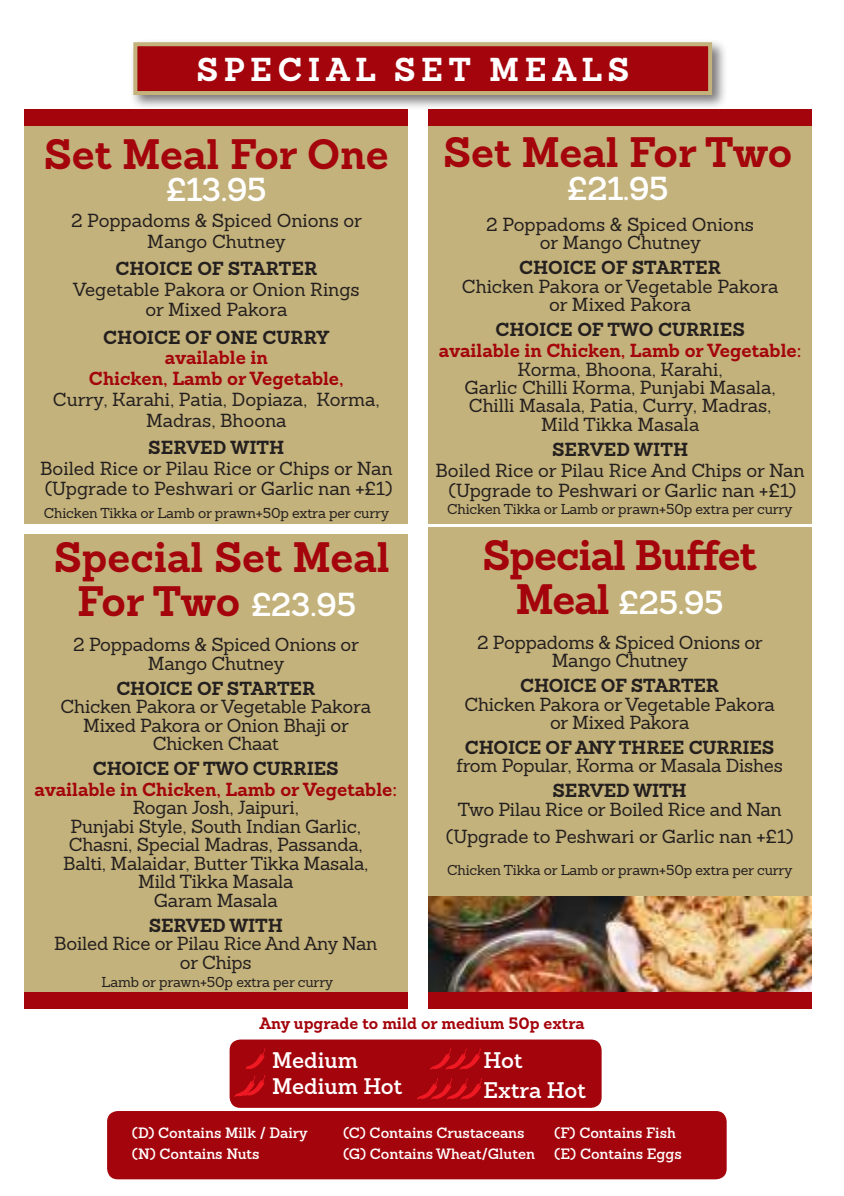
<style>
.page{position:relative;width:844px;height:1196px;background:#fff}
.page>*{position:absolute;margin:0;border:0;box-sizing:border-box;transform-origin:0 0}
.t1{font:700 41.4px/44px "Sanchez";letter-spacing:-.005em;color:#a4040b;text-align:center}
.t2{font:700 41.4px "Sanchez";letter-spacing:-.025em;color:#a4040b}
.t3{font:600 32.2px "Sanchez";letter-spacing:-.025em;color:#fff}
.t4{font:700 32.2px "Sanchez";letter-spacing:.17em;color:#fff}
.t5{font:600 22px/26.4px "Sanchez";color:#fff}
.t6{font:18.4px/18.4px "Sanchez";letter-spacing:-.01em;color:#241f1f;text-align:center}
.t7{font:700 18.4px "Sanchez";letter-spacing:-.01em;color:#241f1f}
.t8{font:700 18.4px/20.8px "Sanchez";color:#a4040b;text-align:center}
.t9{font:700 16px "Sanchez";color:#a4040b}
.t10{font:600 14.6px/21.2px "Sanchez";color:#fff}
.t11{font:14px "Sanchez";letter-spacing:-.01em;color:#241f1f}
.s1{font-weight:600;font-size:32.2px;color:#fff}
.s2{font-weight:700;font-size:41.4px;color:#a4040b}
</style>
<div class="page">
<div style="left:428px;top:526px;width:383px;height:467px;background:#c3b27b"></div>
<div style="left:25px;top:534px;width:383px;height:459px;background:#c3b27b"></div>
<div style="left:428px;top:118px;width:383px;height:406px;background:#c3b27b"></div>
<div style="left:25px;top:118px;width:383px;height:406px;background:#c3b27b"></div>
<div style="left:428px;top:109px;width:383px;height:17px;background:#a4040b"></div>
<div style="left:25px;top:109px;width:383px;height:17px;background:#a4040b"></div>
<img style="left:428px;top:896px;width:383px;height:95px">
<div style="left:428px;top:991px;width:383px;height:17px;background:#a4040b"></div>
<div style="left:25px;top:991px;width:383px;height:17px;background:#a4040b"></div>
<div style="left:130px;top:39px;width:597px;height:71px;background:#241f1f;opacity:.6"></div>
<div style="left:133px;top:42px;width:579px;height:53px;background:#a4040b;border:4px solid #c3b27b"></div>
<div style="left:106px;top:1109px;width:621px;height:70px;background:#a4040b;border-radius:11px"></div>
<div style="left:105px;top:1109px;width:623px;height:71px;border:2px solid #fff;border-radius:11px"></div>
<div style="left:229px;top:1038px;width:373px;height:70px;background:#a4040b;border-radius:11px"></div>
<div style="left:228px;top:1037px;width:375px;height:72px;border:2px solid #fff;border-radius:11px"></div>
<svg style="left:430px;top:1048px;width:51px;height:21px"></svg>
<svg style="left:417px;top:1078px;width:65px;height:21px"></svg>
<svg style="left:234px;top:1048px;width:31px;height:48px"></svg>
<h2 class="t4" style="left:196px;top:48px;width:434px">SPECIAL SET MEALS</h2>
<h1 class="t1" style="left:44px;top:132px;width:346px">Set Meal For One</h1>
<h2 class="t3" style="left:166px;top:168px;width:103px">£13.95</h2>
<p class="t6" style="left:71px;top:209px;width:292px;line-height:20.8px">2 Poppadoms &amp; Spiced Onions or<br>Mango Chutney</p>
<p class="t7" style="left:115px;top:255px;width:203px">CHOICE OF STARTER</p>
<p class="t6" style="left:73px;top:278px;width:288px;line-height:20.8px">Vegetable Pakora or Onion Rings or Mixed Pakora</p>
<p class="t7" style="left:103px;top:324px;width:228px">CHOICE OF ONE CURRY</p>
<p class="t8" style="left:89px;top:347px;width:256px">available in<br>Chicken, Lamb or Vegetable,</p>
<p class="t6" style="left:53px;top:388px;width:328px;line-height:20.8px">Curry, Karahi, Patia, Dopiaza, Korma,<br>Madras, Bhoona</p>
<p class="t7" style="left:148px;top:434px;width:138px">SERVED WITH</p>
<p class="t6" style="left:40px;top:457px;width:354px;line-height:20.8px;text-align:left">Boiled Rice or Pilau Rice or Chips or Nan (Upgrade to Peshwari or Garlic nan +£1)</p>
<p class="t11" style="left:44px;top:504px;width:347px">Chicken Tikka or Lamb or prawn+50p extra per curry</p>
<h1 class="t1" style="left:443px;top:130px;width:351px">Set Meal For Two</h1>
<h2 class="t3" style="left:567px;top:166px;width:103px">£21.95</h2>
<p class="t6" style="left:486px;top:215px;width:269px">2 Poppadoms &amp; Spiced Onions or Mango Chutney</p>
<p class="t7" style="left:519px;top:255px;width:203px">CHOICE OF STARTER</p>
<p class="t6" style="left:462px;top:277px;width:318px">Chicken Pakora or Vegetable Pakora or Mixed Pakora</p>
<p class="t7" style="left:495px;top:317px;width:251px">CHOICE OF TWO CURRIES</p>
<p class="t8" style="left:439px;top:340px;width:364px">available in Chicken, Lamb or Vegetable:</p>
<p class="t6" style="left:464px;top:359px;width:312px">Korma, Bhoona, Karahi,<br>Garlic Chilli Korma, Punjabi Masala,<br>Chilli Masala, Patia, Curry, Madras,<br>Mild Tikka Masala</p>
<p class="t7" style="left:552px;top:436px;width:138px">SERVED WITH</p>
<p class="t6" style="left:435px;top:459px;width:371px;line-height:20.8px">Boiled Rice or Pilau Rice And Chips or Nan (Upgrade to Peshwari or Garlic nan +£1)</p>
<p class="t11" style="left:447px;top:500px;width:347px">Chicken Tikka or Lamb or prawn+50p extra per curry</p>
<h1 class="t1" style="left:54px;top:534px;width:337px">Special Set Meal<br>For Two <span class="s1">£23.95</span></h1>
<h1 class="t2" style="left:482px;top:527px;width:276px">Special Buffet</h1>
<h2 class="t3" style="left:515px;top:581px;width:210px"><span class="s2">Meal</span> £25.95</h2>
<p class="t6" style="left:73px;top:635px;width:287px">2 Poppadoms &amp; Spiced Onions or<br>Mango Chutney</p>
<p class="t7" style="left:116px;top:675px;width:200px">CHOICE OF STARTER</p>
<p class="t6" style="left:61px;top:697px;width:312px">Chicken Pakora or Vegetable Pakora<br>Mixed Pakora or Onion Bhaji or<br>Chicken Chaat</p>
<p class="t7" style="left:93px;top:755px;width:247px">CHOICE OF TWO CURRIES</p>
<p class="t8" style="left:35px;top:778px;width:364px">available in Chicken, Lamb or Vegetable:</p>
<p class="t6" style="left:63px;top:798px;width:307px">Rogan Josh, Jaipuri,<br>Punjabi Style, South Indian Garlic,<br>Chasni, Special Madras, Passanda,<br>Balti, Malaidar, Butter Tikka Masala,<br>Mild Tikka Masala<br>Garam Masala</p>
<p class="t7" style="left:149px;top:912px;width:136px">SERVED WITH</p>
<p class="t6" style="left:54px;top:934px;width:324px">Boiled Rice or Pilau Rice And Any Nan or Chips</p>
<p class="t11" style="left:102px;top:972px;width:233px">Lamb or prawn+50p extra per curry</p>
<p class="t6" style="left:477px;top:632px;width:287px">2 Poppadoms &amp; Spiced Onions or<br>Mango Chutney</p>
<p class="t7" style="left:520px;top:672px;width:200px">CHOICE OF STARTER</p>
<p class="t6" style="left:464px;top:694px;width:312px">Chicken Pakora or Vegetable Pakora or Mixed Pakora</p>
<p class="t7" style="left:465px;top:734px;width:311px">CHOICE OF ANY THREE CURRIES</p>
<p class="t6" style="left:456px;top:756px;width:328px">from Popular, Korma or Masala Dishes</p>
<p class="t7" style="left:552px;top:778px;width:136px">SERVED WITH</p>
<p class="t6" style="left:446px;top:795px;width:349px;line-height:27.2px">Two Pilau Rice or Boiled Rice and Nan (Upgrade to Peshwari or Garlic nan +£1)</p>
<p class="t11" style="left:447px;top:860px;width:347px">Chicken Tikka or Lamb or prawn+50p extra per curry</p>
<p class="t9" style="left:259px;top:1012px;width:327px">Any upgrade to mild or medium 50p extra</p>
<p class="t5" style="left:272px;top:1046px;width:132px">Medium<br>Medium Hot</p>
<p class="t5" style="left:483px;top:1044px;width:104px;line-height:30.2px">Hot<br>Extra Hot</p>
<p class="t10" style="left:132px;top:1121px;width:177px">(D) Contains Milk / Dairy (N) Contains Nuts</p>
<p class="t10" style="left:343px;top:1121px;width:193px">(C) Contains Crustaceans (G) Contains Wheat/Gluten</p>
<p class="t10" style="left:554px;top:1121px;width:129px">(F) Contains Fish (E) Contains Eggs</p>
</div>
